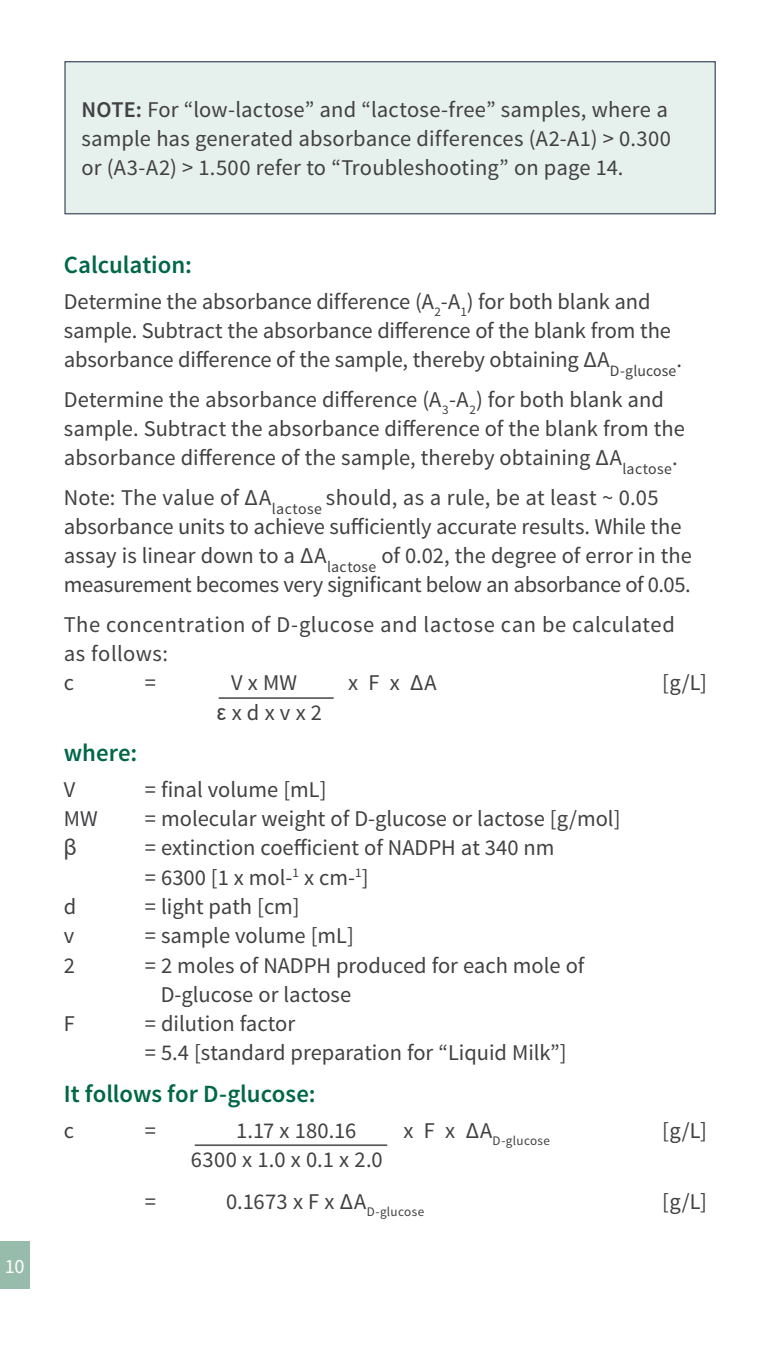
<style>
.page{position:relative;width:779px;height:1353px;background:#fff}
.page>*{position:absolute;margin:0;border:0;box-sizing:border-box;transform-origin:0 0}
.t1{font:600 24.75px "Source Sans Pro";color:#006747}
.t2{font:22.5px/29.2px "Source Sans Pro";color:#414042}
.t3{font:22.5px/29.2px "Source Sans Pro";letter-spacing:.02em;color:#414042}
.t4{font:22.5px "Arial";color:#414042}
.t5{font:20.25px "Source Sans Pro";color:#fff}
.t6{font:13.05px "Source Sans Pro";letter-spacing:.025em;color:#414042}
.s1{font-weight:600}
.s2{font-family:"Arial"}
</style>
<div class="page">
<div style="left:0;top:1241px;width:29px;height:47px;background:#97bcab"></div>
<hr style="left:218px;top:697px;width:115px;height:1px;background:#5a5a5a">
<hr style="left:195px;top:1144px;width:192px;height:1px;background:#5a5a5a">
<div style="left:65px;top:62px;width:649px;height:152px;background:#e6f0ed"></div>
<div style="left:64px;top:61px;width:651px;height:153px;border:1px solid #303d52"></div>
<p class="t5" style="left:5px;top:1253px;width:21px">10</p>
<p class="t2" style="left:81px;top:95px;width:590px"><span class="s1">NOTE:</span> For “low-lactose” and “lactose-free” samples, where a sample has generated absorbance differences (A2-A1) &gt; 0.300 or (A3-A2) &gt; 1.500 refer to “Troubleshooting” on page 14.</p>
<p class="t1" style="left:64px;top:249px;width:129px">Calculation:</p>
<p class="t2" style="left:64px;top:287px;width:619px">Determine the absorbance difference (A<sub>2</sub>-A<sub>1</sub>) for both blank and sample. Subtract the absorbance difference of the blank from the absorbance difference of the sample, thereby obtaining ΔA<sub>D-glucose</sub>.</p>
<p class="t2" style="left:64px;top:385px;width:622px">Determine the absorbance difference (A<sub>3</sub>-A<sub>2</sub>) for both blank and sample. Subtract the absorbance difference of the blank from the absorbance difference of the sample, thereby obtaining ΔA<sub>lactose</sub>.</p>
<p class="t2" style="left:64px;top:483px;width:629px">Note: The value of ΔA<sub>lactose</sub> should, as a rule, be at least ~ 0.05 absorbance units to achieve sufficiently accurate results. While the assay is linear down to a ΔA<sub>lactose</sub> of 0.02, the degree of error in the measurement becomes very significant below an absorbance of 0.05.</p>
<p class="t3" style="left:64px;top:610px;width:612px">The concentration of D-glucose and lactose can be calculated as follows:<br>c</p>
<p class="t2" style="left:145px;top:668px;width:13px">=</p>
<p class="t2" style="left:231px;top:668px;width:67px">V x MW</p>
<p class="t2" style="left:348px;top:668px;width:90px">x F x ΔA</p>
<p class="t2" style="left:661px;top:668px;width:46px">[g/L]</p>
<p class="t2" style="left:216px;top:697px;width:107px"><span class="s2">ε</span> x d x v x 2</p>
<p class="t1" style="left:64px;top:737px;width:75px">where:</p>
<p class="t2" style="left:64px;top:775px;width:13px">V</p>
<p class="t2" style="left:145px;top:775px;width:183px">= final volume [mL]</p>
<p class="t2" style="left:64px;top:804px;width:35px">MW</p>
<p class="t2" style="left:145px;top:804px;width:477px">= molecular weight of D-glucose or lactose [g/mol]</p>
<p class="t4" style="left:64px;top:832px;width:14px">β</p>
<p class="t2" style="left:145px;top:833px;width:411px">= extinction coefficient of NADPH at 340 nm = 6300 [1 x mol-<sup>1</sup> x cm-<sup>1</sup>]</p>
<p class="t2" style="left:64px;top:892px;width:14px">d</p>
<p class="t2" style="left:145px;top:892px;width:156px">= light path [cm]</p>
<p class="t2" style="left:64px;top:921px;width:12px">v</p>
<p class="t2" style="left:145px;top:921px;width:210px">= sample volume [mL]</p>
<p class="t2" style="left:64px;top:950px;width:13px">2</p>
<p class="t2" style="left:161px;top:950px;width:425px;text-indent:-16px">= 2 moles of NADPH produced for each mole of<br>D-glucose or lactose</p>
<p class="t2" style="left:64px;top:1009px;width:13px">F</p>
<p class="t2" style="left:145px;top:1009px;width:423px">= dilution factor<br>= 5.4 [standard preparation for “Liquid Milk”]</p>
<p class="t1" style="left:64px;top:1077px;width:253px">It follows for D-glucose:</p>
<p class="t2" style="left:64px;top:1115px;width:12px">c</p>
<p class="t2" style="left:145px;top:1115px;width:13px">=</p>
<p class="t2" style="left:236px;top:1115px;width:121px">1.17 x 180.16</p>
<p class="t6" style="left:403px;top:1132px;width:148px"><sup>x</sup> <sup>F</sup> <sup>x</sup> <sup>ΔA</sup>D-glucose</p>
<p class="t2" style="left:661px;top:1115px;width:46px">[g/L]</p>
<p class="t2" style="left:191px;top:1144px;width:193px">6300 x 1.0 x 0.1 x 2.0</p>
<p class="t2" style="left:145px;top:1186px;width:13px">=</p>
<p class="t2" style="left:226px;top:1186px;width:199px">0.1673 x F x ΔA<sub>D-glucose</sub></p>
<p class="t2" style="left:661px;top:1186px;width:46px">[g/L]</p>
</div>
